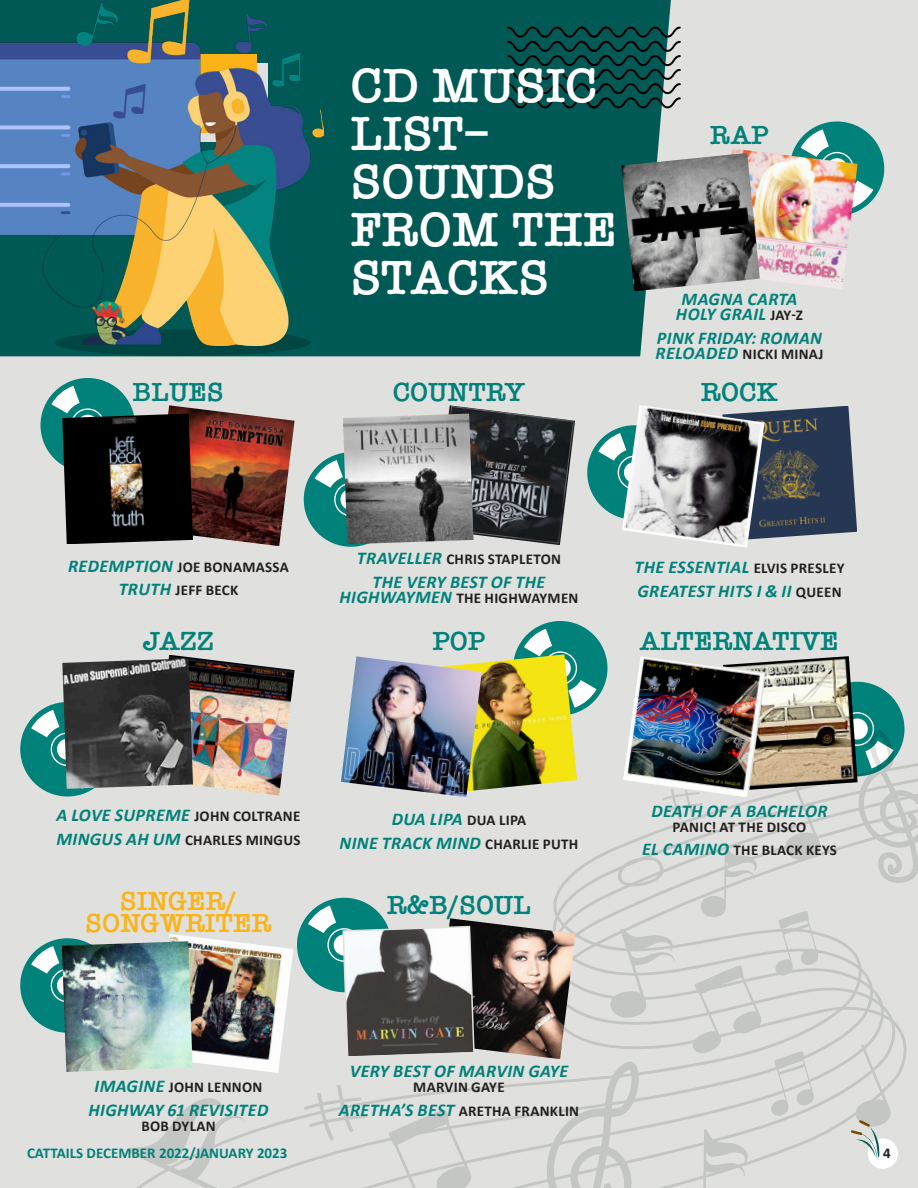
<style>
.page{position:relative;width:918px;height:1188px;background:#e0e1df}
.page>*{position:absolute;margin:0;border:0;box-sizing:border-box;transform-origin:0 0}
.t1{font:600 49.5px/48px "American Typewriter";letter-spacing:.01em;color:#fff}
.t2{font:600 27px "American Typewriter";letter-spacing:.01em;color:#00817a}
.t3{font:600 27px/22.5px "American Typewriter";letter-spacing:.01em;color:#fbb316;text-align:center}
.t4{font:italic 700 18px/15px "Calibri";letter-spacing:.02em;color:#00817a;text-align:center}
.t5{font:700 15px "Calibri";letter-spacing:.02em;color:#231f20}
.t6{font:700 15px "Calibri";color:#00817a}
.s1{font-style:normal;font-size:15px;color:#231f20}
.s2{font-style:italic;font-size:18px;color:#00817a}
</style>
<div class="page">
<div style="left:40px;top:378px;width:95px;height:94px;background:#00817a;border-radius:50%"></div>
<svg style="left:51px;top:386px;width:73px;height:79px"></svg>
<div style="left:20px;top:702px;width:95px;height:94px;background:#00817a;border-radius:50%"></div>
<svg style="left:31px;top:710px;width:31px;height:79px"></svg>
<div style="left:20px;top:938px;width:95px;height:95px;background:#00817a;border-radius:50%"></div>
<svg style="left:31px;top:946px;width:31px;height:79px"></svg>
<div style="left:304px;top:452px;width:94px;height:95px;background:#00817a;border-radius:50%"></div>
<svg style="left:315px;top:460px;width:28px;height:79px"></svg>
<div style="left:513px;top:621px;width:95px;height:94px;background:#00817a;border-radius:50%"></div>
<svg style="left:524px;top:629px;width:73px;height:79px"></svg>
<div style="left:790px;top:121px;width:94px;height:95px;background:#00817a;border-radius:50%"></div>
<svg style="left:801px;top:129px;width:72px;height:79px"></svg>
<div style="left:587px;top:425px;width:95px;height:95px;background:#00817a;border-radius:50%"></div>
<svg style="left:598px;top:433px;width:24px;height:79px"></svg>
<div style="left:0;top:0;width:671px;height:356px;background:#005954"></div>
<svg style="left:507px;top:27px;width:174px;height:81px;background:#0f514d"></svg>
<svg style="left:283px;top:792px;width:624px;height:396px"></svg>
<svg style="left:127px;top:1098px;width:156px;height:90px"></svg>
<svg style="left:607px;top:929px;width:69px;height:89px"></svg>
<svg style="left:383px;top:1109px;width:90px;height:79px"></svg>
<svg style="left:690px;top:965px;width:73px;height:89px"></svg>
<svg style="left:304px;top:1085px;width:63px;height:56px"></svg>
<svg style="left:618px;top:857px;width:46px;height:30px"></svg>
<svg style="left:667px;top:1130px;width:82px;height:58px"></svg>
<svg style="left:698px;top:846px;width:60px;height:72px"></svg>
<svg style="left:530px;top:1061px;width:109px;height:127px"></svg>
<svg style="left:782px;top:690px;width:136px;height:193px"></svg>
<svg style="left:769px;top:1051px;width:46px;height:65px"></svg>
<svg style="left:774px;top:911px;width:45px;height:65px"></svg>
<div style="left:54px;top:329px;width:256px;height:27px;background:#004743;border-radius:50%"></div>
<img style="left:0;top:0;width:324px;height:345px">
<img style="left:168px;top:405px;width:127px;height:141px">
<img style="left:62px;top:414px;width:131px;height:130px">
<img style="left:168px;top:655px;width:127px;height:141px">
<img style="left:62px;top:658px;width:131px;height:131px">
<img style="left:169px;top:931px;width:127px;height:144px">
<img style="left:62px;top:941px;width:131px;height:131px">
<img style="left:448px;top:405px;width:127px;height:140px">
<img style="left:343px;top:414px;width:131px;height:130px">
<img style="left:482px;top:654px;width:95px;height:139px">
<img style="left:341px;top:656px;width:141px;height:141px">
<img style="left:475px;top:918px;width:101px;height:141px">
<svg style="left:308px;top:906px;width:167px;height:153px"></svg>
<img style="left:731px;top:148px;width:127px;height:141px">
<img style="left:621px;top:153px;width:139px;height:138px">
<img style="left:765px;top:406px;width:92px;height:133px">
<img style="left:622px;top:405px;width:143px;height:143px">
<img style="left:767px;top:656px;width:91px;height:135px">
<img style="left:621px;top:656px;width:146px;height:164px">
<div style="left:868px;top:1138px;width:30px;height:31px;background:#fff;border-radius:50%"></div>
<svg style="left:849px;top:1044px;width:44px;height:117px"></svg>
<p class="t2" style="left:133px;top:371px;width:93px">BLUES</p>
<p class="t1" style="left:351px;top:60px;width:268px">CD MUSIC<br>LIST–<br>SOUNDS<br>FROM THE<br>STACKS</p>
<p class="t2" style="left:393px;top:371px;width:133px">COUNTRY</p>
<p class="t2" style="left:710px;top:115px;width:60px">RAP</p>
<p class="t4" style="left:676px;top:291px;width:129px">MAGNA CARTA<br>HOLY GRAIL <span class="s1">JAY-Z</span></p>
<p class="t4" style="left:657px;top:330px;width:167px">PINK FRIDAY: ROMAN</p>
<p class="t5" style="left:656px;top:343px;width:169px"><span class="s2">RELOADED</span> NICKI MINAJ</p>
<p class="t2" style="left:701px;top:371px;width:78px">ROCK</p>
<p class="t5" style="left:68px;top:556px;width:222px"><span class="s2">REDEMPTION</span> JOE BONAMASSA</p>
<p class="t5" style="left:119px;top:580px;width:121px"><span class="s2">TRUTH</span> JEFF BECK</p>
<p class="t2" style="left:143px;top:621px;width:73px">JAZZ</p>
<p class="t5" style="left:357px;top:548px;width:206px"><span class="s2">TRAVELLER</span> CHRIS STAPLETON</p>
<p class="t4" style="left:373px;top:574px;width:174px">THE VERY BEST OF THE</p>
<p class="t5" style="left:340px;top:587px;width:240px"><span class="s2">HIGHWAYMEN</span> THE HIGHWAYMEN</p>
<p class="t2" style="left:433px;top:621px;width:54px">POP</p>
<p class="t4" style="left:635px;top:559px;width:211px">THE ESSENTIAL <span class="s1">ELVIS PRESLEY</span></p>
<p class="t4" style="left:637px;top:583px;width:206px">GREATEST HITS I &amp; II <span class="s1">QUEEN</span></p>
<p class="t2" style="left:640px;top:621px;width:200px">ALTERNATIVE</p>
<p class="t4" style="left:57px;top:807px;width:245px">A LOVE SUPREME <span class="s1">JOHN COLTRANE</span></p>
<p class="t5" style="left:56px;top:829px;width:246px"><span class="s2">MINGUS AH UM</span> CHARLES MINGUS</p>
<p class="t3" style="left:85px;top:889px;width:187px">SINGER/<br>SONGWRITER</p>
<p class="t4" style="left:392px;top:811px;width:136px">DUA LIPA <span class="s1">DUA LIPA</span></p>
<p class="t4" style="left:340px;top:835px;width:240px">NINE TRACK MIND <span class="s1">CHARLIE PUTH</span></p>
<p class="t2" style="left:387px;top:884px;width:145px">R&amp;B/SOUL</p>
<p class="t5" style="left:95px;top:1077px;width:169px"><span class="s2">IMAGINE</span> JOHN LENNON</p>
<p class="t4" style="left:89px;top:1102px;width:181px">HIGHWAY 61 REVISITED</p>
<p class="t5" style="left:141px;top:1116px;width:76px">BOB DYLAN</p>
<p class="t4" style="left:350px;top:1063px;width:220px">VERY BEST OF MARVIN GAYE</p>
<p class="t5" style="left:413px;top:1076px;width:93px">MARVIN GAYE</p>
<p class="t5" style="left:339px;top:1100px;width:242px"><span class="s2">ARETHA’S BEST</span> ARETHA FRANKLIN</p>
<p class="t4" style="left:651px;top:802px;width:178px">DEATH OF A BACHELOR</p>
<p class="t5" style="left:673px;top:816px;width:135px">PANIC! AT THE DISCO</p>
<p class="t5" style="left:642px;top:840px;width:197px"><span class="s2">EL CAMINO</span> THE BLACK KEYS</p>
<p class="t6" style="left:27px;top:1142px;width:262px">CATTAILS DECEMBER 2022/JANUARY 2023</p>
<p class="t5" style="left:883px;top:1142px;width:9px">4</p>
</div>
